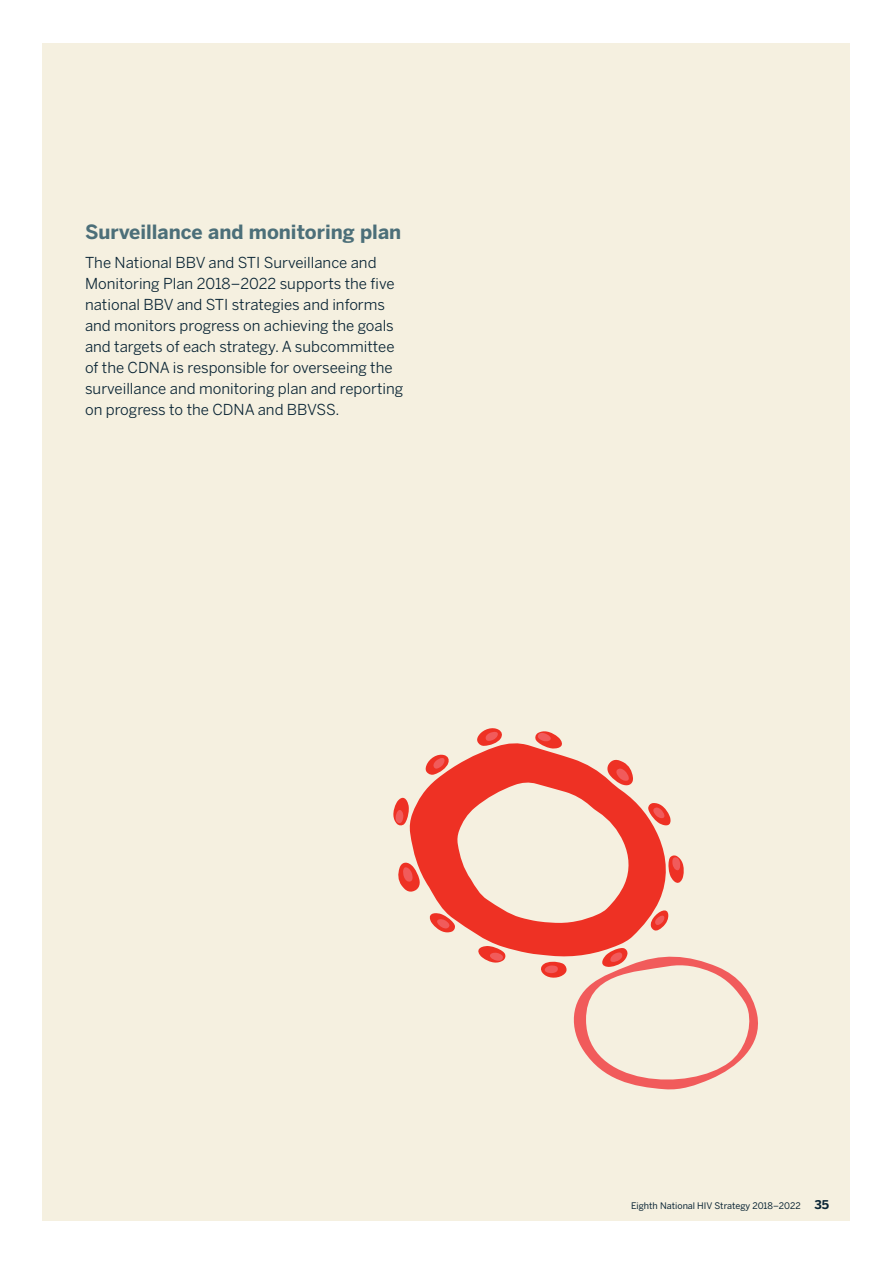
<style>
.page{position:relative;width:893px;height:1263px;background:#fff}
.page>*{position:absolute;margin:0;border:0;box-sizing:border-box;transform-origin:0 0}
.t1{font:700 19.5px "Benton Sans";color:#4c6f79}
.Body_Copy{font:15px/21px "Benton Sans";color:#0a2535}
.t2{font:9px "Benton Sans";color:#0a2535}
.s1{font-weight:700;font-size:12px}
</style>
<div class="page">
<div style="left:43px;top:43px;width:807px;height:1177px;background:#f5f0e0"></div>
<svg style="left:398px;top:862px;width:11px;height:30px"></svg>
<svg style="left:535px;top:731px;width:27px;height:11px"></svg>
<svg style="left:669px;top:855px;width:15px;height:28px"></svg>
<svg style="left:483px;top:958px;width:22px;height:5px"></svg>
<svg style="left:393px;top:797px;width:16px;height:29px"></svg>
<svg style="left:669px;top:815px;width:2px;height:10px"></svg>
<svg style="left:477px;top:728px;width:25px;height:14px"></svg>
<svg style="left:541px;top:956px;width:217px;height:134px"></svg>
<svg style="left:409px;top:742px;width:260px;height:216px"></svg>
<h2 class="t1" style="left:85px;top:219px;width:318px">Surveillance and monitoring plan</h2>
<p class="Body_Copy" style="left:85px;top:252px;width:320px">The National BBV and STI Surveillance and Monitoring Plan 2018–2022 supports the five national BBV and STI strategies and informs and monitors progress on achieving the goals and targets of each strategy. A subcommittee of the CDNA is responsible for overseeing the surveillance and monitoring plan and reporting on progress to the CDNA and BBVSS.</p>
<p class="t2" style="left:631px;top:1200px;width:200px">Eighth National HIV Strategy 2018–2022 <span class="s1">35</span></p>
</div>
